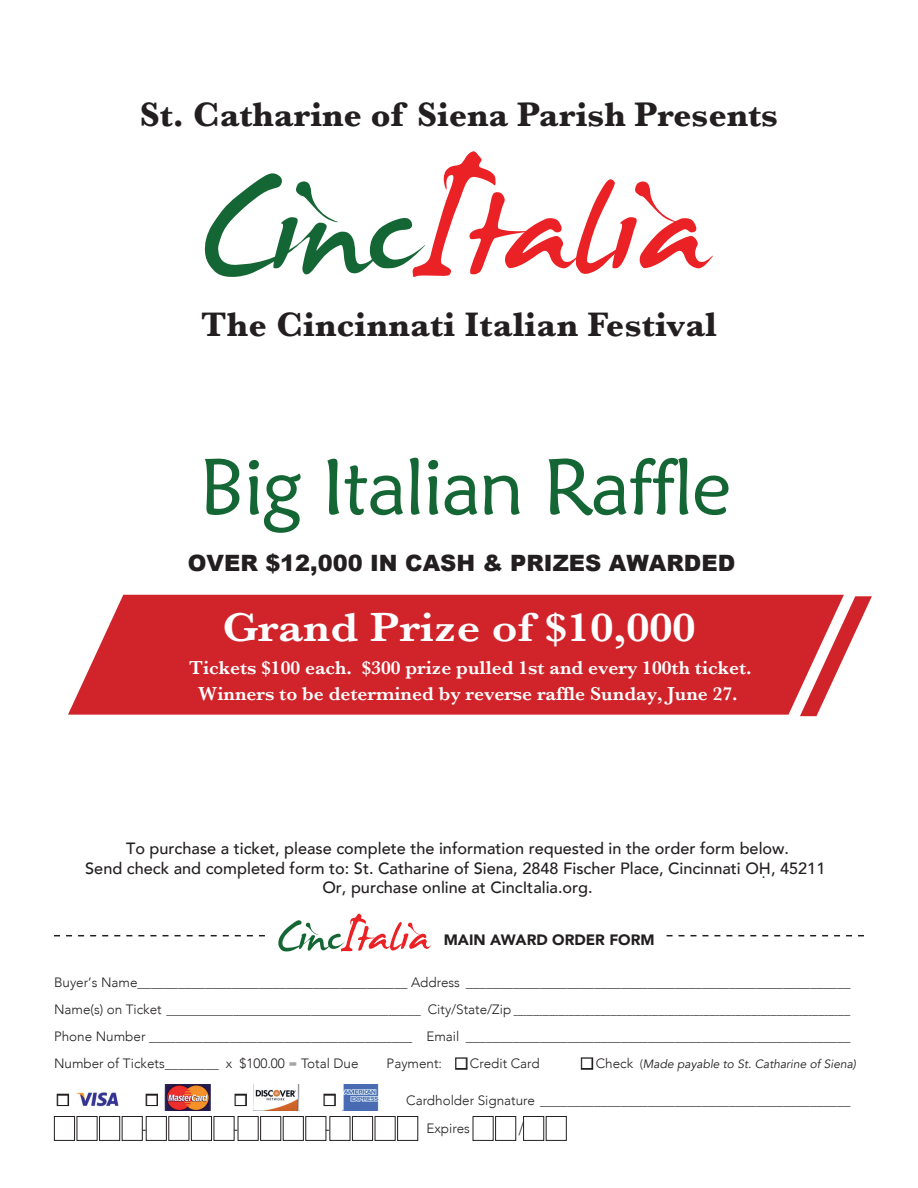
<style>
.page{position:relative;width:918px;height:1188px;background:#fff}
.page>*{position:absolute;margin:0;border:0;box-sizing:border-box;transform-origin:0 0}
.t1{font:79.5px "Maiandra GD";letter-spacing:-.025em;color:#156635}
.t2{font:600 42px "Baskerville";color:#fff;scale:1.1 1}
.t3{font:700 35.25px "Baskerville";color:#231f20}
.t4{font:900 22.5px "Arial";color:#231f20}
.t5{font:20.25px "Baskerville";color:#231f20;scale:.67 1}
.t6{font:600 19.5px/26.1px "Baskerville";color:#fff;text-align:center}
.t7{font:500 16.35px/19.5px "Avenir";color:#231f20;text-align:center}
.t8{font:900 15px "Avenir";color:#231f20}
.t9{font:300 13.5px/27px "Avenir";color:#231f20;text-align:justify}
.t10{font:13.5px "Zapf Dingbats ITC";color:#fff}
.t11{font:13.5px "Baskerville";color:#231f20}
.t12{font:500 13.5px "Avenir";color:#231f20}
.t13{font:italic 12px "Avenir";color:#231f20}
.s1{color:#fff}
.s2{font-weight:300;font-style:normal;font-size:13.5px}
.s3{font-weight:300;font-style:normal}
</style>
<div class="page">
<svg style="left:205px;top:151px;width:508px;height:126px"></svg>
<div style="left:68px;top:595px;width:776px;height:120px;background:#d1232a"></div>
<svg style="left:800px;top:596px;width:72px;height:120px"></svg>
<div style="left:455px;top:1057px;width:13px;height:13px;border:3px solid #231f20"></div>
<div style="left:581px;top:1057px;width:12px;height:13px;border:3px solid #231f20"></div>
<div style="left:57px;top:1094px;width:12px;height:12px;border:3px solid #231f20"></div>
<img style="left:77px;top:1092px;width:42px;height:15px">
<div style="left:146px;top:1094px;width:12px;height:12px;border:3px solid #231f20"></div>
<img style="left:164px;top:1084px;width:47px;height:27px">
<div style="left:235px;top:1094px;width:12px;height:12px;border:3px solid #231f20"></div>
<img style="left:253px;top:1084px;width:47px;height:27px">
<div style="left:323px;top:1094px;width:13px;height:12px;border:3px solid #231f20"></div>
<img style="left:342px;top:1084px;width:36px;height:27px">
<div style="left:54px;top:1116px;width:21px;height:25px;border:1px solid #231f20"></div>
<div style="left:77px;top:1116px;width:21px;height:25px;border:1px solid #231f20"></div>
<div style="left:99px;top:1116px;width:21px;height:25px;border:1px solid #231f20"></div>
<div style="left:122px;top:1116px;width:21px;height:25px;border:1px solid #231f20"></div>
<div style="left:146px;top:1116px;width:21px;height:25px;border:1px solid #231f20"></div>
<div style="left:168px;top:1116px;width:21px;height:25px;border:1px solid #231f20"></div>
<div style="left:191px;top:1116px;width:21px;height:25px;border:1px solid #231f20"></div>
<div style="left:214px;top:1116px;width:21px;height:25px;border:1px solid #231f20"></div>
<div style="left:238px;top:1116px;width:21px;height:25px;border:1px solid #231f20"></div>
<div style="left:260px;top:1116px;width:21px;height:25px;border:1px solid #231f20"></div>
<div style="left:283px;top:1116px;width:21px;height:25px;border:1px solid #231f20"></div>
<div style="left:305px;top:1116px;width:21px;height:25px;border:1px solid #231f20"></div>
<div style="left:329px;top:1116px;width:21px;height:25px;border:1px solid #231f20"></div>
<div style="left:352px;top:1116px;width:21px;height:25px;border:1px solid #231f20"></div>
<div style="left:375px;top:1116px;width:21px;height:25px;border:1px solid #231f20"></div>
<div style="left:397px;top:1116px;width:21px;height:25px;border:1px solid #231f20"></div>
<div style="left:473px;top:1116px;width:21px;height:25px;border:1px solid #231f20"></div>
<div style="left:495px;top:1116px;width:21px;height:25px;border:1px solid #231f20"></div>
<div style="left:523px;top:1116px;width:21px;height:25px;border:1px solid #231f20"></div>
<div style="left:546px;top:1116px;width:21px;height:25px;border:1px solid #231f20"></div>
<svg style="left:278px;top:913px;width:154px;height:39px"></svg>
<svg style="left:54px;top:935px;width:211px;height:1px"></svg>
<svg style="left:667px;top:935px;width:197px;height:1px"></svg>
<h3 class="t3" style="left:140px;top:90px;width:640px">St. Catharine of Siena Parish Presents</h3>
<h3 class="t3" style="left:201px;top:300px;width:517px">The Cincinnati Italian Festival</h3>
<h1 class="t1" style="left:199px;top:438px;width:533px">Big Italian Raffle</h1>
<h3 class="t4" style="left:188px;top:546px;width:549px">OVER $12,000 IN CASH &amp; PRIZES AWARDED</h3>
<h2 class="t2" style="left:223px;top:598px;width:431px">Grand Prize of $10,000</h2>
<h3 class="t6" style="left:189px;top:654px;width:564px">Tickets $100 each. $300 prize pulled 1st and every 100th ticket.<br>Winners to be determined by reverse raffle Sunday, June 27.</h3>
<p class="t7" style="left:85px;top:838px;width:742px">To purchase a ticket, please complete the information requested in the order form below.<br>Send check and completed form to: St. Catharine of Siena, 2848 Fischer Place, Cincinnati OH, 45211</p>
<p class="t12" style="left:762px;top:862px;width:5px">.</p>
<p class="t7" style="left:322px;top:877px;width:272px">Or, purchase online at CincItalia.org.</p>
<p class="t8" style="left:444px;top:927px;width:212px">MAIN AWARD ORDER FORM</p>
<p class="t9" style="left:54px;top:969px;width:798px">Buyer’s Name________________________________________ Address _________________________________________________________ Name(s) on Ticket _______________________________________________________________________________________________ City/State/Zip _________________________________________________________________________________________________________ Phone Number _______________________________________ Email _________________________________________________________ Number of Tickets________ x $100.00 = Total Due</p>
<p class="t9" style="left:387px;top:1050px;width:155px">Payment: <span class="s1">■</span> Credit Card</p>
<p class="t13" style="left:582px;top:1057px;width:276px"><span class="s1">■</span> <span class="s2">Check</span> <span class="s3">(</span>Made payable to St. Catharine of Siena)</p>
<p class="t10" style="left:58px;top:1094px;width:12px">■</p>
<p class="t10" style="left:147px;top:1094px;width:12px">■</p>
<p class="t10" style="left:236px;top:1094px;width:12px">■</p>
<p class="t10" style="left:325px;top:1094px;width:12px">■</p>
<p class="t9" style="left:406px;top:1086px;width:446px">Cardholder Signature ______________________________________________</p>
<p class="t11" style="left:142px;top:1120px;width:6px">-</p>
<p class="t11" style="left:234px;top:1120px;width:6px">-</p>
<p class="t11" style="left:326px;top:1120px;width:6px">-</p>
<p class="t9" style="left:426px;top:1115px;width:45px">Expires</p>
<h3 class="t5" style="left:518px;top:1115px;width:12px">/</h3>
</div>
